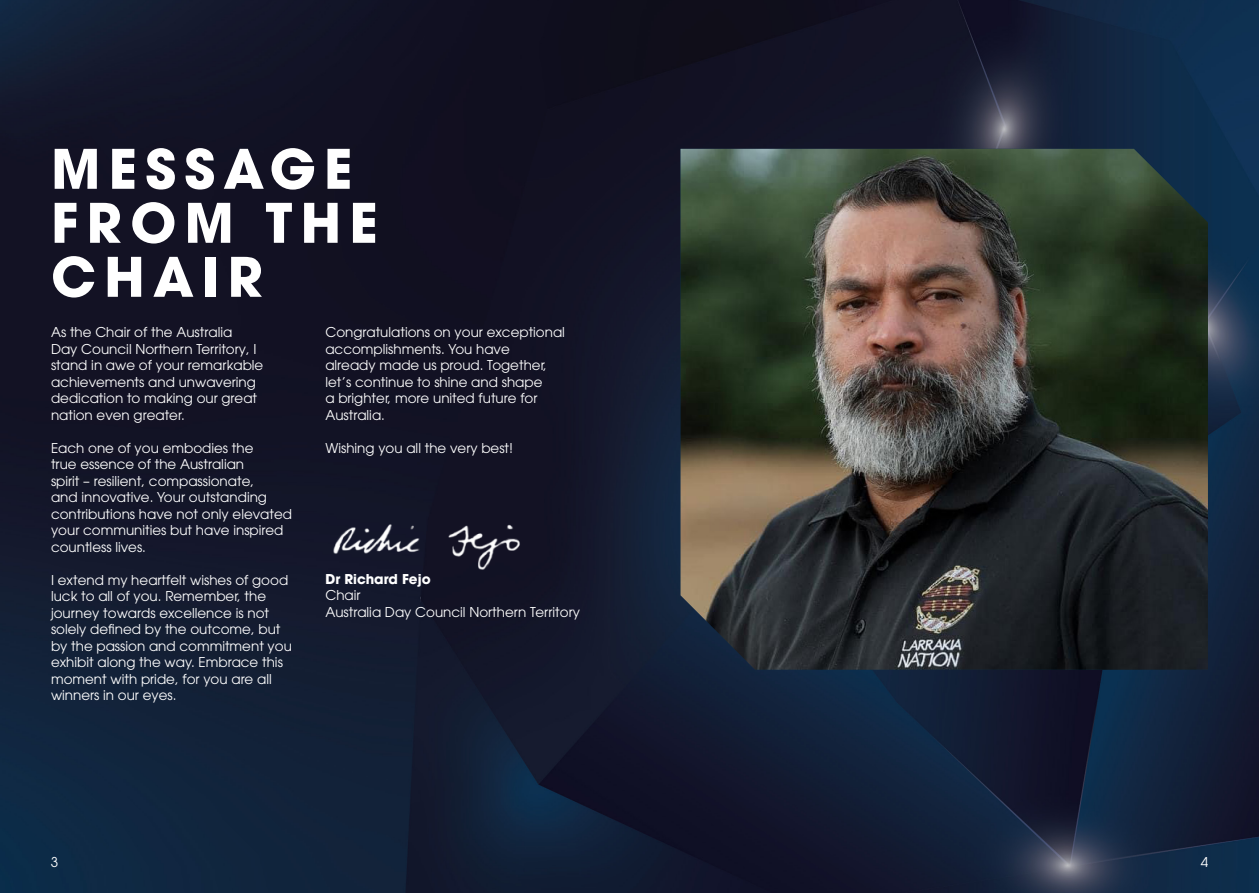
<style>
.page{position:relative;width:1259px;height:893px;background:#fff}
.page>*{position:absolute;margin:0;border:0;box-sizing:border-box;transform-origin:0 0}
.t1{font:700 54px/54px "ITC Avant Garde Pro";letter-spacing:.15em;color:#fff}
.body{font:13.5px/16.5px "ITC Avant Garde Pro";color:#fff}
.body-2{font:700 13.5px "ITC Avant Garde Pro";color:#fff}
</style>
<div class="page">
<img style="left:0;top:0;width:1259px;height:893px">
<img style="left:680px;top:149px;width:528px;height:521px">
<img style="left:325px;top:516px;width:199px;height:58px">
<p class="t1" style="left:51px;top:141px;width:328px">MESSAGE<br>FROM THE<br>CHAIR</p>
<p class="body" style="left:51px;top:324px;width:214px">As the Chair of the Australia<br>Day Council Northern Territory, I stand in awe of your remarkable achievements and unwavering dedication to making our great nation even greater.</p>
<p class="body" style="left:51px;top:440px;width:243px">Each one of you embodies the<br>true essence of the Australian<br>spirit – resilient, compassionate,<br>and innovative. Your outstanding contributions have not only elevated your communities but have inspired countless lives.</p>
<p class="body" style="left:51px;top:572px;width:242px">I extend my heartfelt wishes of good luck to all of you. Remember, the journey towards excellence is not solely defined by the outcome, but by the passion and commitment you exhibit along the way. Embrace this moment with pride, for you are all winners in our eyes.</p>
<p class="body" style="left:325px;top:324px;width:241px">Congratulations on your exceptional accomplishments. You have<br>already made us proud. Together, let’s continue to shine and shape<br>a brighter, more united future for<br>Australia.</p>
<p class="body" style="left:325px;top:440px;width:189px">Wishing you all the very best!</p>
<p class="body-2" style="left:325px;top:570px;width:107px">Dr Richard Fejo</p>
<p class="body" style="left:325px;top:587px;width:37px">Chair</p>
<p class="body" style="left:325px;top:603px;width:256px">Australia Day Council Northern Territory</p>
<p class="body" style="left:51px;top:854px;width:9px">3</p>
<p class="body" style="left:1200px;top:854px;width:9px">4</p>
</div>
